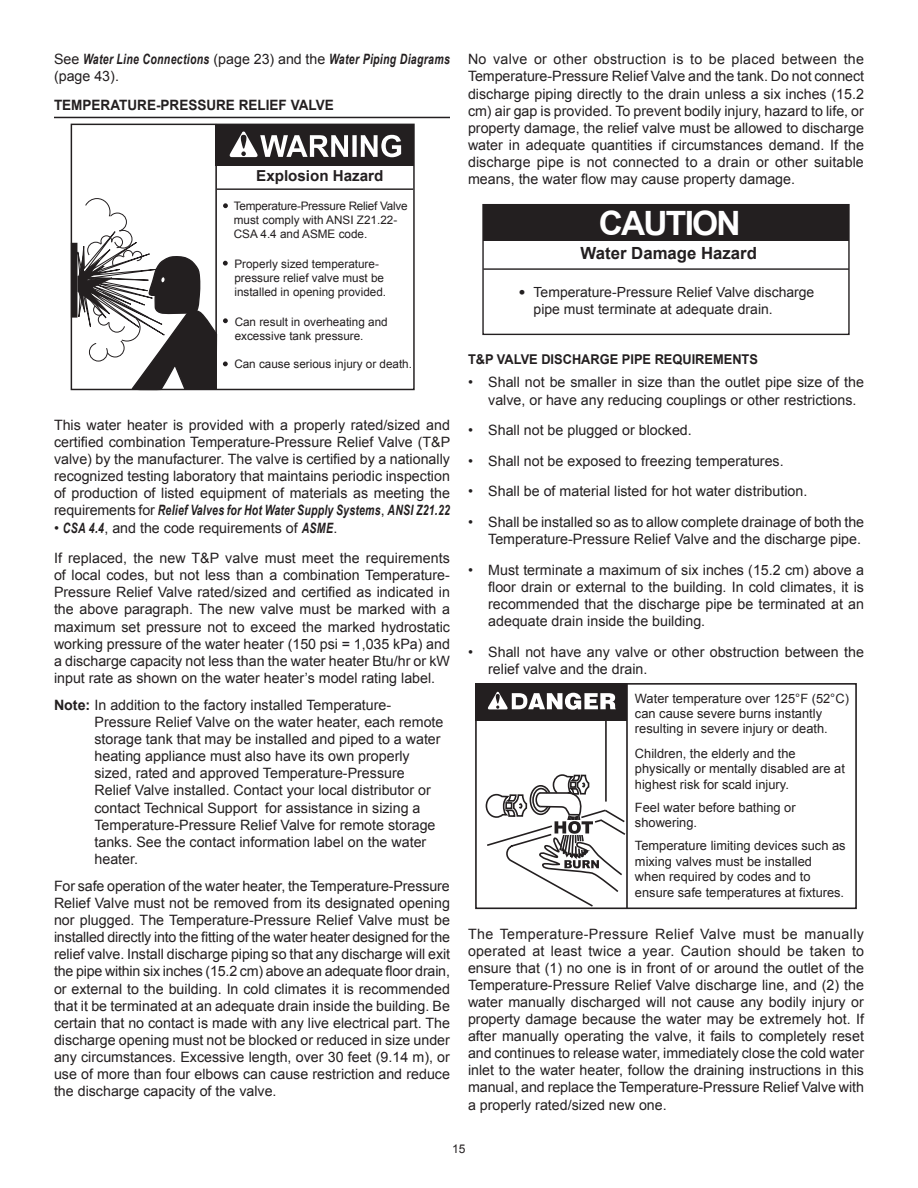
<style>
.page{position:relative;width:918px;height:1188px;background:#fff}
.page>*{position:absolute;margin:0;border:0;box-sizing:border-box;transform-origin:0 0}
.t1{font:700 33.6px "Arial";letter-spacing:-.055em;color:#fff}
.t2{font:700 16.8px "Arial";color:#231f20}
.t3{font:700 15.15px "Arial";color:#231f20}
.Body_Text{font:14.25px/17.1px "Arial";color:#231f20;text-align:justify}
.Note_L1{font:14.25px/17.1px "Arial";color:#231f20}
.Body_Text-2{font:italic 700 14.25px/17.1px "Arial Narrow";letter-spacing:.025em;color:#231f20;scale:.9 1}
.Heading_2{font:700 14.25px "Arial";color:#231f20;scale:.95 1}
.t4{font:13.95px/16.8px "Arial";color:#231f20}
.Heading_3{font:700 13.5px "Arial";color:#231f20;scale:.95 1}
.t5{font:12.9px/15.5px "Arial";color:#231f20}
.t6{font:12px "Arial";color:#231f20}
.t7{font:11.7px/14.1px "Arial";color:#231f20}
.s1{font-family:"Arial";font-weight:400;font-style:normal}
.s2{font-family:"Arial Narrow";font-weight:700;font-style:italic}
.s3{font-weight:700}
</style>
<div class="page">
<hr style="left:54px;top:117px;width:396px;height:1px;background:#231f20">
<div style="left:72px;top:243px;width:5px;height:74px;background:#231f20"></div>
<div style="left:216px;top:124px;width:198px;height:42px;background:#231f20"></div>
<svg style="left:229px;top:131px;width:172px;height:26px"></svg>
<hr style="left:217px;top:188px;width:196px;height:2px;background:#231f20">
<hr style="left:215px;top:124px;width:2px;height:266px;background:#231f20">
<div style="left:71px;top:124px;width:344px;height:266px;border:1px solid #231f20"></div>
<svg style="left:77px;top:198px;width:151px;height:193px"></svg>
<div style="left:484px;top:205px;width:365px;height:36px;background:#231f20"></div>
<div style="left:482px;top:204px;width:368px;height:131px;border:1px solid #231f20"></div>
<hr style="left:483px;top:268px;width:366px;height:2px;background:#231f20">
<hr style="left:605px;top:719px;width:2px;height:83px;background:#231f20">
<svg style="left:485px;top:773px;width:141px;height:133px"></svg>
<div style="left:476px;top:683px;width:151px;height:38px;background:#231f20"></div>
<svg style="left:487px;top:692px;width:129px;height:18px"></svg>
<hr style="left:626px;top:684px;width:2px;height:224px;background:#231f20">
<div style="left:475px;top:683px;width:382px;height:226px;border:2px solid #231f20"></div>
<p class="Body_Text-2" style="left:54px;top:50px;width:442px"><span class="s1">See</span> Water Line Connections <span class="s1">(page 23) and the</span> Water Piping Diagrams <span class="s1">(page 43).</span></p>
<p class="Heading_2" style="left:54px;top:95px;width:296px">TEMPERATURE-PRESSURE RELIEF VALVE</p>
<p class="t3" style="left:256px;top:166px;width:129px">Explosion Hazard</p>
<p class="t7" style="left:234px;top:199px;width:175px">Temperature-Pressure Relief Valve must comply with ANSI Z21.22-<br>CSA 4.4 and ASME code.</p>
<p class="t7" style="left:234px;top:257px;width:153px">Properly sized temperature&shy;pressure relief valve must be installed in opening provided.</p>
<p class="t7" style="left:235px;top:315px;width:155px">Can result in overheating and excessive tank pressure.</p>
<p class="t7" style="left:234px;top:357px;width:179px">Can cause serious injury or death.</p>
<p class="Body_Text" style="left:54px;top:417px;width:398px">This water heater is provided with a properly rated/sized and certified combination Temperature-Pressure Relief Valve (T&amp;P valve) by the manufacturer. The valve is certified by a nationally recognized testing laboratory that maintains periodic inspection of production of listed equipment of materials as meeting the requirements for <span class="s2">Relief Valves for Hot Water Supply Systems</span>, <span class="s2">ANSI Z21.22</span></p>
<p class="Body_Text" style="left:54px;top:519px;width:285px">• <span class="s2">CSA 4.4</span>, and the code requirements of <span class="s2">ASME</span>.</p>
<p class="Body_Text" style="left:54px;top:550px;width:398px">If replaced, the new T&amp;P valve must meet the requirements of local codes, but not less than a combination Temperature-Pressure Relief Valve rated/sized and certified as indicated in the above paragraph. The new valve must be marked with a maximum set pressure not to exceed the marked hydrostatic working pressure of the water heater (150 psi = 1,035 kPa) and a discharge capacity not less than the water heater Btu/hr or kW input rate as shown on the water heater’s model rating label.</p>
<p class="Note_L1" style="left:94px;top:697px;width:351px;text-indent:-40px"><span class="s3">Note:</span> In addition to the factory installed Temperature-Pressure Relief Valve on the water heater, each remote storage tank that may be installed and piped to a water heating appliance must also have its own properly sized, rated and approved Temperature-Pressure Relief Valve installed. Contact your local distributor or contact Technical Support for assistance in sizing a Temperature-Pressure Relief Valve for remote storage tanks. See the contact information label on the water heater.</p>
<p class="Body_Text" style="left:54px;top:878px;width:398px">For safe operation of the water heater, the Temperature-Pressure Relief Valve must not be removed from its designated opening nor plugged. The Temperature-Pressure Relief Valve must be installed directly into the fitting of the water heater designed for the relief valve. Install discharge piping so that any discharge will exit the pipe within six inches (15.2 cm) above an adequate floor drain, or external to the building. In cold climates it is recommended that it be terminated at an adequate drain inside the building. Be certain that no contact is made with any live electrical part. The discharge opening must not be blocked or reduced in size under any circumstances. Excessive length, over 30 feet (9.14 m), or use of more than four elbows can cause restriction and reduce the discharge capacity of the valve.</p>
<p class="Body_Text" style="left:468px;top:51px;width:398px">No valve or other obstruction is to be placed between the Temperature-Pressure Relief Valve and the tank. Do not connect discharge piping directly to the drain unless a six inches (15.2 cm) air gap is provided. To prevent bodily injury, hazard to life, or property damage, the relief valve must be allowed to discharge water in adequate quantities if circumstances demand. If the discharge pipe is not connected to a drain or other suitable means, the water flow may cause property damage.</p>
<p class="t2" style="left:519px;top:281px;width:7px">•</p>
<p class="t1" style="left:599px;top:200px;width:143px">CAUTION</p>
<p class="t2" style="left:581px;top:242px;width:178px">Water Damage Hazard</p>
<p class="t4" style="left:534px;top:284px;width:282px">Temperature-Pressure Relief Valve discharge pipe must terminate at adequate drain.</p>
<p class="Heading_3" style="left:468px;top:350px;width:307px">T&amp;P VALVE DISCHARGE PIPE REQUIREMENTS</p>
<p class="Body_Text" style="left:488px;top:374px;width:377px;text-indent:-20px">• Shall not be smaller in size than the outlet pipe size of the valve, or have any reducing couplings or other restrictions.</p>
<p class="Body_Text" style="left:468px;top:422px;width:225px">• Shall not be plugged or blocked.</p>
<p class="Body_Text" style="left:468px;top:452px;width:317px">• Shall not be exposed to freezing temperatures.</p>
<p class="Body_Text" style="left:468px;top:483px;width:341px">• Shall be of material listed for hot water distribution.</p>
<p class="Body_Text" style="left:468px;top:514px;width:398px;text-align:right">• Shall be installed so as to allow complete drainage of both the<br>Temperature-Pressure Relief Valve and the discharge pipe.</p>
<p class="Body_Text" style="left:488px;top:561px;width:377px;text-indent:-20px">• Must terminate a maximum of six inches (15.2 cm) above a floor drain or external to the building. In cold climates, it is recommended that the discharge pipe be terminated at an adequate drain inside the building.</p>
<p class="Body_Text" style="left:488px;top:643px;width:377px;text-indent:-20px">• Shall not have any valve or other obstruction between the relief valve and the drain.</p>
<p class="t5" style="left:635px;top:690px;width:216px">Water temperature over 125°F (52°C) can cause severe burns instantly resulting in severe injury or death.</p>
<p class="t5" style="left:635px;top:746px;width:211px">Children, the elderly and the physically or mentally disabled are at highest risk for scald injury.</p>
<p class="t5" style="left:635px;top:800px;width:162px">Feel water before bathing or showering.</p>
<p class="t5" style="left:635px;top:838px;width:212px">Temperature limiting devices such as mixing valves must be installed when required by codes and to ensure safe temperatures at fixtures.</p>
<p class="Body_Text" style="left:468px;top:925px;width:398px">The Temperature-Pressure Relief Valve must be manually operated at least twice a year. Caution should be taken to ensure that (1) no one is in front of or around the outlet of the Temperature-Pressure Relief Valve discharge line, and (2) the water manually discharged will not cause any bodily injury or property damage because the water may be extremely hot. If after manually operating the valve, it fails to completely reset and continues to release water, immediately close the cold water inlet to the water heater, follow the draining instructions in this manual, and replace the Temperature-Pressure Relief Valve with a properly rated/sized new one.</p>
<p class="t6" style="left:452px;top:1141px;width:15px">15</p>
</div>
